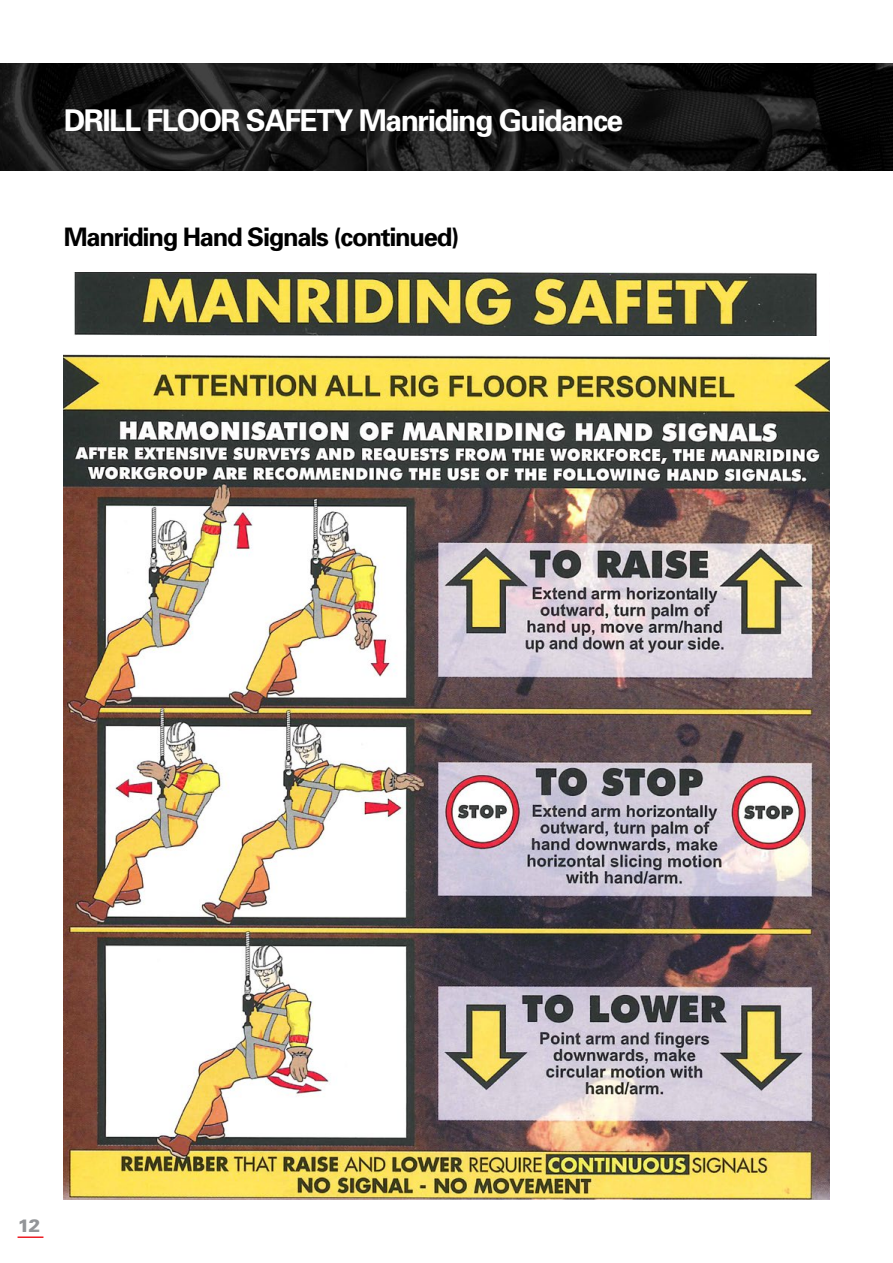
<style>
.page{position:relative;width:893px;height:1263px;background:#fff}
.page>*{position:absolute;margin:0;border:0;box-sizing:border-box;transform-origin:0 0}
.t1{font:700 30px "Univers";letter-spacing:-.05em;color:#fff}
.t2{font:700 25.5px "Univers";letter-spacing:-.05em;color:#000}
.t3{font:900 18px "Univers";color:#939598}
</style>
<div class="page">
<img style="left:0;top:64px;width:893px;height:106px">
<hr style="left:18px;top:1236px;width:25px;height:2px;background:#ed1d24">
<img style="left:64px;top:273px;width:765px;height:926px">
<div style="left:64px;top:337px;width:765px;height:17px;background:#fff"></div>
<p class="t1" style="left:64px;top:101px;width:561px">DRILL FLOOR SAFETY Manriding Guidance</p>
<p class="t2" style="left:64px;top:221px;width:397px">Manriding Hand Signals (continued)</p>
<p class="t3" style="left:18px;top:1214px;width:25px">12</p>
</div>
